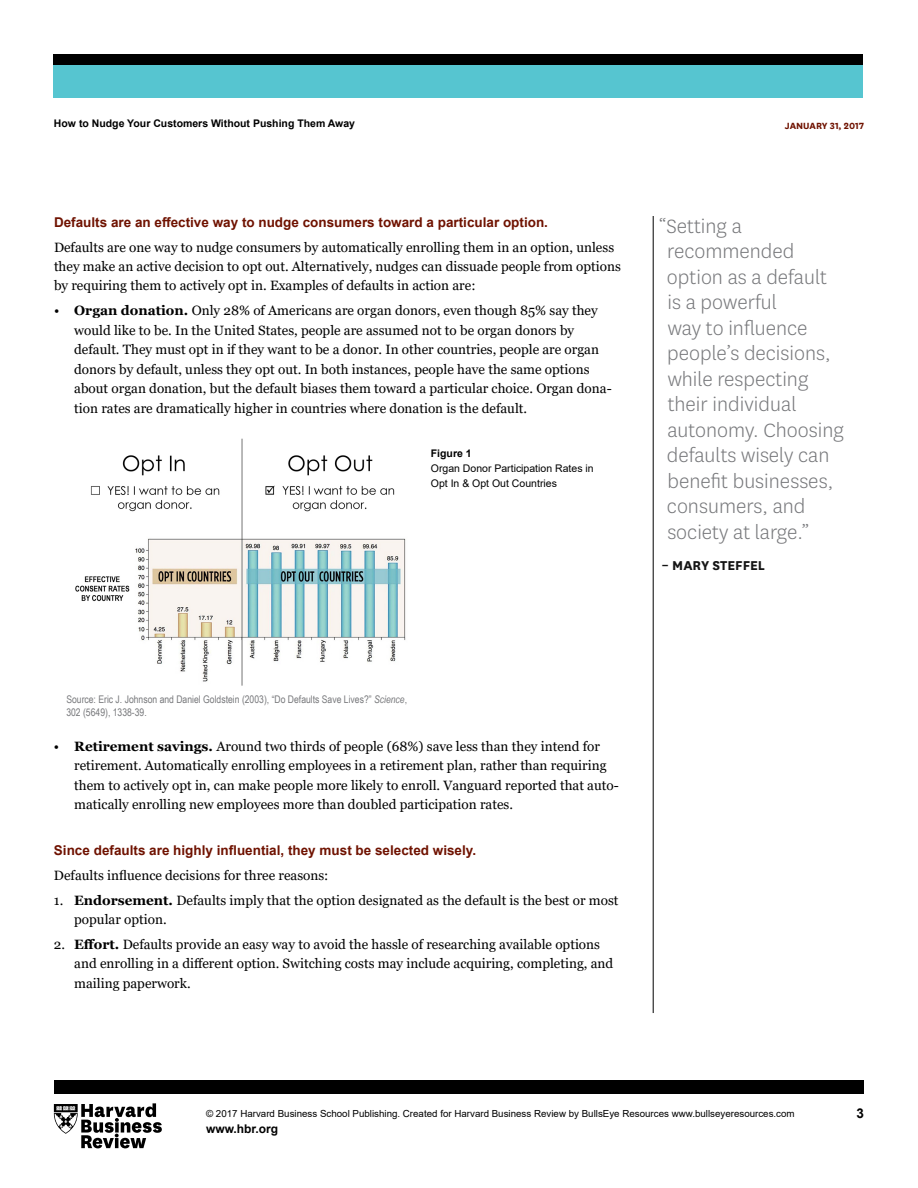
<style>
.page{position:relative;width:918px;height:1188px;background:#fff}
.page>*{position:absolute;margin:0;border:0;box-sizing:border-box;transform-origin:0 0}
.t1{font:300 22.5px/25.5px "National HBR";color:#77787b}
.t2{font:700 15px "National HBR";color:#141414}
.t3{font:13.5px/19.5px "Georgia";color:#000}
.t4{font:700 13.5px "Arial";color:#6f1200}
.t5{font:700 13.5px "Arial";color:#000}
.t6{font:700 12px "Arial";color:#000}
.t7{font:10.5px/13.5px "Arial Narrow";color:#77787b}
.t8{font:700 10.5px "Arial";color:#000}
.t9{font:10.5px/15px "Arial";color:#000}
.t10{font:700 10.5px "National HBR";color:#6f1200}
.t11{font:9.75px "Arial";color:#000}
.s1{font-weight:700}
.s2{font-style:italic}
</style>
<div class="page">
<div style="left:54px;top:1080px;width:810px;height:14px;background:#000"></div>
<svg style="left:53px;top:1103px;width:109px;height:45px"></svg>
<hr style="left:653px;top:216px;width:1px;height:797px;background:#000">
<div style="left:53px;top:64px;width:810px;height:33px;background:#56c5d0"></div>
<div style="left:53px;top:54px;width:810px;height:10px;background:#000"></div>
<img style="left:75px;top:438px;width:331px;height:248px">
<p class="t8" style="left:54px;top:116px;width:303px">How to Nudge Your Customers Without Pushing Them Away</p>
<p class="t10" style="left:785px;top:118px;width:81px">JANUARY 31, 2017</p>
<p class="t4" style="left:54px;top:212px;width:496px">Defaults are an effective way to nudge consumers toward a particular option.</p>
<p class="t3" style="left:54px;top:237px;width:568px">Defaults are one way to nudge consumers by automatically enrolling them in an option, unless they make an active decision to opt out. Alternatively, nudges can dissuade people from options by requiring them to actively opt in. Examples of defaults in action are:</p>
<p class="t3" style="left:74px;top:301px;width:539px;text-indent:-20px">• <span class="s1">Organ donation.</span> Only 28% of Americans are organ donors, even though 85% say they would like to be. In the United States, people are assumed not to be organ donors by default. They must opt in if they want to be a donor. In other countries, people are organ donors by default, unless they opt out. In both instances, people have the same options about organ donation, but the default biases them toward a particular choice. Organ dona&shy;tion rates are dramatically higher in countries where donation is the default.</p>
<p class="t8" style="left:431px;top:445px;width:42px">Figure 1</p>
<p class="t9" style="left:431px;top:460px;width:164px">Organ Donor Participation Rates in<br>Opt In &amp; Opt Out Countries</p>
<h1 class="t1" style="left:667px;top:213px;width:178px;text-indent:-8px">“Setting a recommended option as a default is a powerful<br>way to influence people’s decisions, while respecting their individual autonomy. Choosing defaults wisely can benefit businesses, consumers, and society at large.”</h1>
<p class="t2" style="left:661px;top:555px;width:105px">– MARY STEFFEL</p>
<p class="t7" style="left:66px;top:692px;width:342px">Source: Eric J. Johnson and Daniel Goldstein (2003), “Do Defaults Save Lives?” <span class="s2">Science</span>,<br>302 (5649), 1338-39.</p>
<p class="t3" style="left:74px;top:736px;width:546px;text-indent:-20px">• <span class="s1">Retirement savings.</span> Around two thirds of people (68%) save less than they intend for retirement. Automatically enrolling employees in a retirement plan, rather than requiring them to actively opt in, can make people more likely to enroll. Vanguard reported that auto&shy;matically enrolling new employees more than doubled participation rates.</p>
<p class="t4" style="left:54px;top:841px;width:424px">Since defaults are highly influential, they must be selected wisely.</p>
<p class="t3" style="left:54px;top:866px;width:276px">Defaults influence decisions for three reasons:</p>
<p class="t3" style="left:74px;top:890px;width:546px;text-indent:-20px">1. <span class="s1">Endorsement.</span> Defaults imply that the option designated as the default is the best or most popular option.</p>
<p class="t3" style="left:74px;top:935px;width:541px;text-indent:-20px">2. <span class="s1">Effort.</span> Defaults provide an easy way to avoid the hassle of researching available options and enrolling in a different option. Switching costs may include acquiring, completing, and mailing paperwork.</p>
<p class="t11" style="left:206px;top:1107px;width:590px">© 2017 Harvard Business School Publishing. Created for Harvard Business Review by BullsEye Resources www.bullseyeresources.com</p>
<p class="t6" style="left:206px;top:1121px;width:74px">www.hbr.org</p>
<p class="t5" style="left:856px;top:1104px;width:9px">3</p>
</div>
